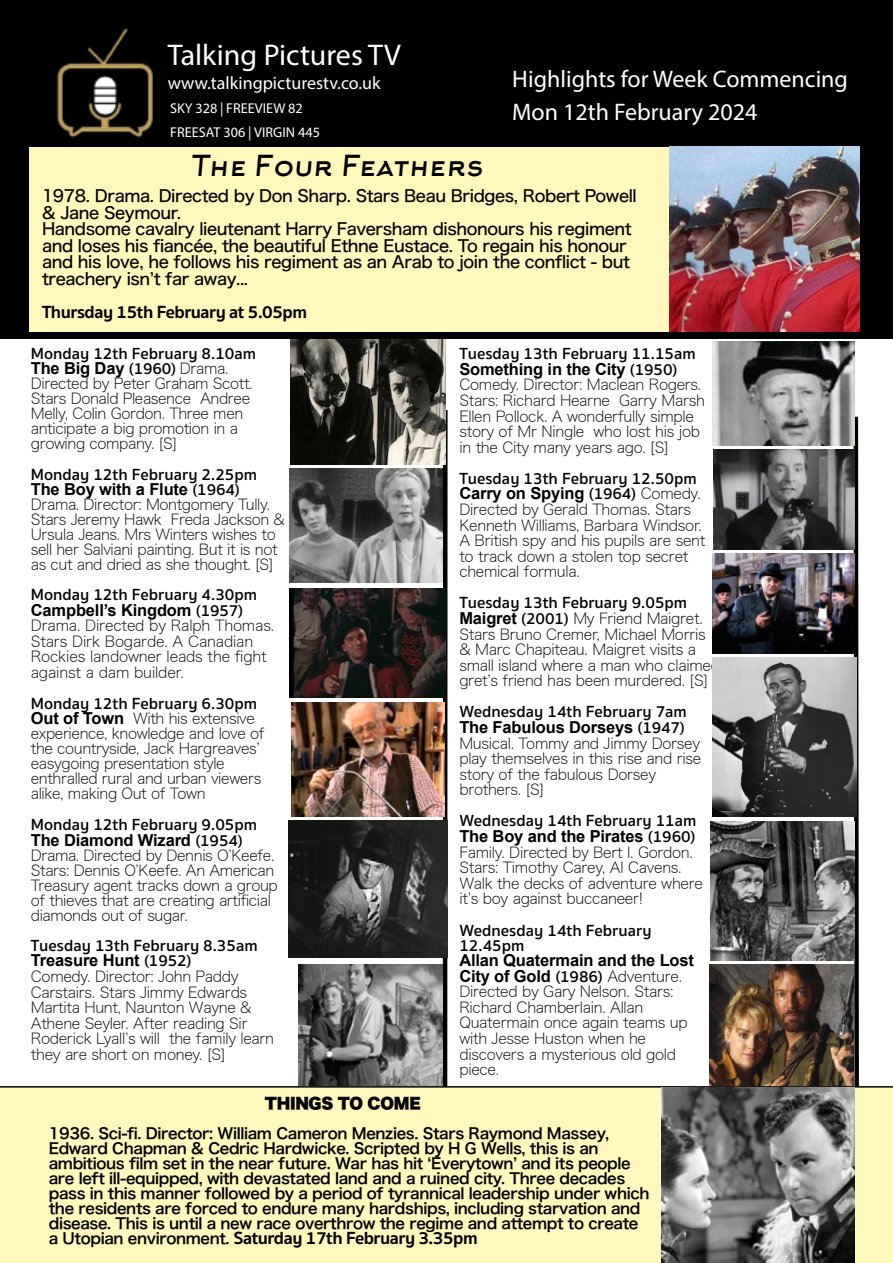
<style>
.page{position:relative;width:893px;height:1263px;background:#fff}
.page>*{position:absolute;margin:0;border:0;box-sizing:border-box;transform-origin:0 0}
.t1{font:30px "Myriad Pro";color:#fff}
.t2{font:28.5px "Arkhip";color:#000}
.t3{font:24px/33px "Myriad Pro";color:#fff}
.t4{font:700 18px "Sukhumvit Set";letter-spacing:-.025em;color:#000}
.t5{font:18px "Myriad Pro";color:#fff}
.t6{font:600 16.5px/15.5px "Sukhumvit Set";color:#000}
.t7{font:16.5px/16.5px "Hiragino Sans W5";letter-spacing:-.025em;color:#000}
.t8{font:700 16.5px/15.6px "Arial";letter-spacing:-.01em;color:#000}
.t9{font:15px/15.6px "Hiragino Sans W1";letter-spacing:-.02em;color:#000}
.t10{font:15px/15px "Hiragino Sans W6";letter-spacing:-.025em;color:#000}
.t11{font:15px "Hiragino Sans W9";letter-spacing:-.02em;color:#000}
.t12{font:14.25px/24px "Myriad Pro";color:#fff}
.s1{font-family:"Sukhumvit Set";font-weight:600}
.s2{font-family:"Hiragino Sans W1";font-weight:400;font-size:15px}
.s3{font-family:"Arial";font-weight:700;font-size:16.5px}
.s4{font-family:"Sukhumvit Set";font-weight:600;font-size:16.5px}
.s5{font-family:"Hiragino Sans W6";font-weight:400;font-size:15px}
</style>
<div class="page">
<div style="left:0;top:0;width:893px;height:338px;background:#000"></div>
<img style="left:56px;top:28px;width:97px;height:110px">
<svg style="left:443px;top:410px;width:5px;height:676px;background:#2f2d2c"></svg>
<img style="left:291px;top:702px;width:153px;height:114px">
<svg style="left:851px;top:416px;width:8px;height:670px;background:#373636"></svg>
<div style="left:30px;top:147px;width:829px;height:185px;background:#fff8bd"></div>
<img style="left:713px;top:450px;width:141px;height:100px">
<img style="left:712px;top:554px;width:142px;height:100px">
<img style="left:712px;top:657px;width:144px;height:159px">
<img style="left:713px;top:341px;width:142px;height:104px">
<img style="left:669px;top:147px;width:190px;height:184px">
<img style="left:291px;top:340px;width:154px;height:125px">
<img style="left:298px;top:964px;width:145px;height:121px">
<img style="left:289px;top:468px;width:153px;height:115px">
<img style="left:710px;top:821px;width:144px;height:139px">
<img style="left:709px;top:965px;width:144px;height:120px">
<img style="left:290px;top:588px;width:155px;height:110px">
<img style="left:289px;top:820px;width:159px;height:137px">
<div style="left:0;top:1086px;width:893px;height:177px;background:#fff8bd"></div>
<img style="left:662px;top:1087px;width:192px;height:176px">
<h1 class="t1" style="left:168px;top:36px;width:235px">Talking Pictures TV</h1>
<p class="t5" style="left:168px;top:71px;width:214px">www.talkingpicturestv.co.uk</p>
<p class="t12" style="left:170px;top:96px;width:152px">SKY 328 | FREEVIEW 82<br>FREESAT 306 | VIRGIN 445</p>
<h2 class="t2" style="left:190px;top:149px;width:298px">The Four Feathers</h2>
<h3 class="t3" style="left:512px;top:62px;width:337px">Highlights for Week Commencing<br>Mon 12th February 2024</h3>
<p class="t7" style="left:42px;top:187px;width:596px">1978. Drama. Directed by Don Sharp. Stars Beau Bridges, Robert Powell &amp; Jane Seymour.<br>Handsome cavalry lieutenant Harry Faversham dishonours his regiment and loses his fiancée, the beautiful Ethne Eustace. To regain his honour and his love, he follows his regiment as an Arab to join the conflict - but treachery isn’t far away...</p>
<p class="t4" style="left:42px;top:298px;width:267px">Thursday 15th February at 5.05pm</p>
<p class="t6" style="left:31px;top:346px;width:227px">Monday 12th February 8.10am</p>
<p class="t8" style="left:31px;top:361px;width:199px">The Big Day <span class="s1">(1960)</span> <span class="s2">Drama.</span></p>
<p class="t9" style="left:31px;top:375px;width:223px;line-height:15px">Directed by Peter Graham Scott.<br>Stars Donald Pleasence Andree<br>Melly, Colin Gordon. Three men anticipate a big promotion in a growing company. [S]</p>
<p class="t6" style="left:31px;top:467px;width:228px">Monday 12th February 2.25pm</p>
<p class="t8" style="left:31px;top:482px;width:211px">The Boy with a Flute <span class="s1">(1964)</span></p>
<p class="t9" style="left:31px;top:495px;width:256px;line-height:15px">Drama. Director: Montgomery Tully.<br>Stars Jeremy Hawk Freda Jackson &amp; Ursula Jeans. Mrs Winters wishes to sell her Salviani painting. But it is not as cut and dried as she thought. [S]</p>
<p class="t6" style="left:31px;top:587px;width:228px">Monday 12th February 4.30pm</p>
<p class="t8" style="left:31px;top:602px;width:214px">Campbell’s Kingdom <span class="s1">(1957)</span></p>
<p class="t9" style="left:31px;top:616px;width:245px">Drama. Directed by Ralph Thomas.<br>Stars Dirk Bogarde. A Canadian<br>Rockies landowner leads the fight against a dam builder.</p>
<p class="t6" style="left:31px;top:696px;width:228px">Monday 12th February 6.30pm</p>
<p class="t9" style="left:31px;top:710px;width:235px;line-height:15px"><span class="s3">Out of Town</span> With his extensive experience, knowledge and love of the countryside, Jack Hargreaves’ easygoing presentation style enthralled rural and urban viewers alike, making Out of Town</p>
<p class="t6" style="left:31px;top:817px;width:228px">Monday 12th February 9.05pm</p>
<p class="t8" style="left:31px;top:832px;width:214px">The Diamond Wizard <span class="s1">(1954)</span></p>
<p class="t9" style="left:31px;top:846px;width:249px;line-height:15px">Drama. Directed by Dennis O’Keefe.<br>Stars: Dennis O’Keefe. An American Treasury agent tracks down a group of thieves that are creating artificial diamonds out of sugar.</p>
<p class="t6" style="left:31px;top:938px;width:228px">Tuesday 13th February 8.35am</p>
<p class="t8" style="left:31px;top:953px;width:162px">Treasure Hunt <span class="s1">(1952)</span></p>
<p class="t9" style="left:31px;top:967px;width:245px">Comedy. Director: John Paddy<br>Carstairs. Stars Jimmy Edwards<br>Martita Hunt, Naunton Wayne &amp;<br>Athene Seyler. After reading Sir<br>Roderick Lyall’s will the family learn they are short on money. [S]</p>
<p class="t6" style="left:459px;top:346px;width:238px">Tuesday 13th February 11.15am</p>
<p class="t8" style="left:459px;top:362px;width:220px">Something in the City <span class="s1">(1950)</span></p>
<p class="t9" style="left:459px;top:376px;width:247px">Comedy. Director: Maclean Rogers.<br>Stars: Richard Hearne Garry Marsh Ellen Pollock. A wonderfully simple story of Mr Ningle who lost his job in the City many years ago. [S]</p>
<p class="t6" style="left:459px;top:471px;width:239px">Tuesday 13th February 12.50pm</p>
<p class="t8" style="left:459px;top:486px;width:243px">Carry on Spying <span class="s1">(1964)</span> <span class="s2">Comedy.</span></p>
<p class="t9" style="left:459px;top:500px;width:247px">Directed by Gerald Thomas. Stars<br>Kenneth Williams, Barbara Windsor.<br>A British spy and his pupils are sent to track down a stolen top secret chemical formula.</p>
<p class="t6" style="left:459px;top:596px;width:229px">Tuesday 13th February 9.05pm</p>
<p class="t9" style="left:459px;top:609px;width:390px"><span class="s3">Maigret</span> <span class="s4">(2001)</span> My Friend Maigret.<br>Stars Bruno Cremer, Michael Morris<br>&amp; Marc Chapiteau. Maigret visits a<br>small island where a man who claimed to have been Mai&shy;gret’s friend has been murdered. [S]</p>
<p class="t6" style="left:459px;top:705px;width:229px">Wednesday 14th February 7am</p>
<p class="t8" style="left:459px;top:720px;width:227px">The Fabulous Dorseys <span class="s1">(1947)</span></p>
<p class="t9" style="left:459px;top:734px;width:243px">Musical. Tommy and Jimmy Dorsey play themselves in this rise and rise story of the fabulous Dorsey brothers. [S]</p>
<p class="t6" style="left:459px;top:814px;width:239px">Wednesday 14th February 11am</p>
<p class="t8" style="left:459px;top:829px;width:238px">The Boy and the Pirates <span class="s1">(1960)</span></p>
<p class="t9" style="left:459px;top:843px;width:245px">Family. Directed by Bert I. Gordon.<br>Stars: Timothy Carey, Al Cavens.<br>Walk the decks of adventure where it’s boy against buccaneer!</p>
<p class="t6" style="left:459px;top:923px;width:194px">Wednesday 14th February<br>12.45pm</p>
<p class="t8" style="left:459px;top:953px;width:236px">Allan Quatermain and the Lost<br>City of Gold <span class="s1">(1986)</span> <span class="s2">Adventure.</span></p>
<p class="t9" style="left:459px;top:982px;width:230px">Directed by Gary Nelson. Stars:<br>Richard Chamberlain. Allan<br>Quatermain once again teams up with Jesse Huston when he discovers a mysterious old gold piece.</p>
<p class="t11" style="left:265px;top:1095px;width:157px">THINGS TO COME</p>
<p class="t10" style="left:49px;top:1125px;width:602px">1936. Sci-fi. Director: William Cameron Menzies. Stars Raymond Massey, Edward Chapman &amp; Cedric Hardwicke. Scripted by H G Wells, this is an ambitious film set in the near future. War has hit ‘Everytown’ and its people are left ill-equipped, with devastated land and a ruined city. Three decades pass in this manner followed by a period of tyrannical leadership under which the residents are forced to endure many hardships, including starvation and disease. This is until a new race overthrow the regime and attempt to create</p>
<p class="t4" style="left:49px;top:1224px;width:430px"><span class="s5">a Utopian environment.</span> Saturday 17th February 3.35pm</p>
</div>
